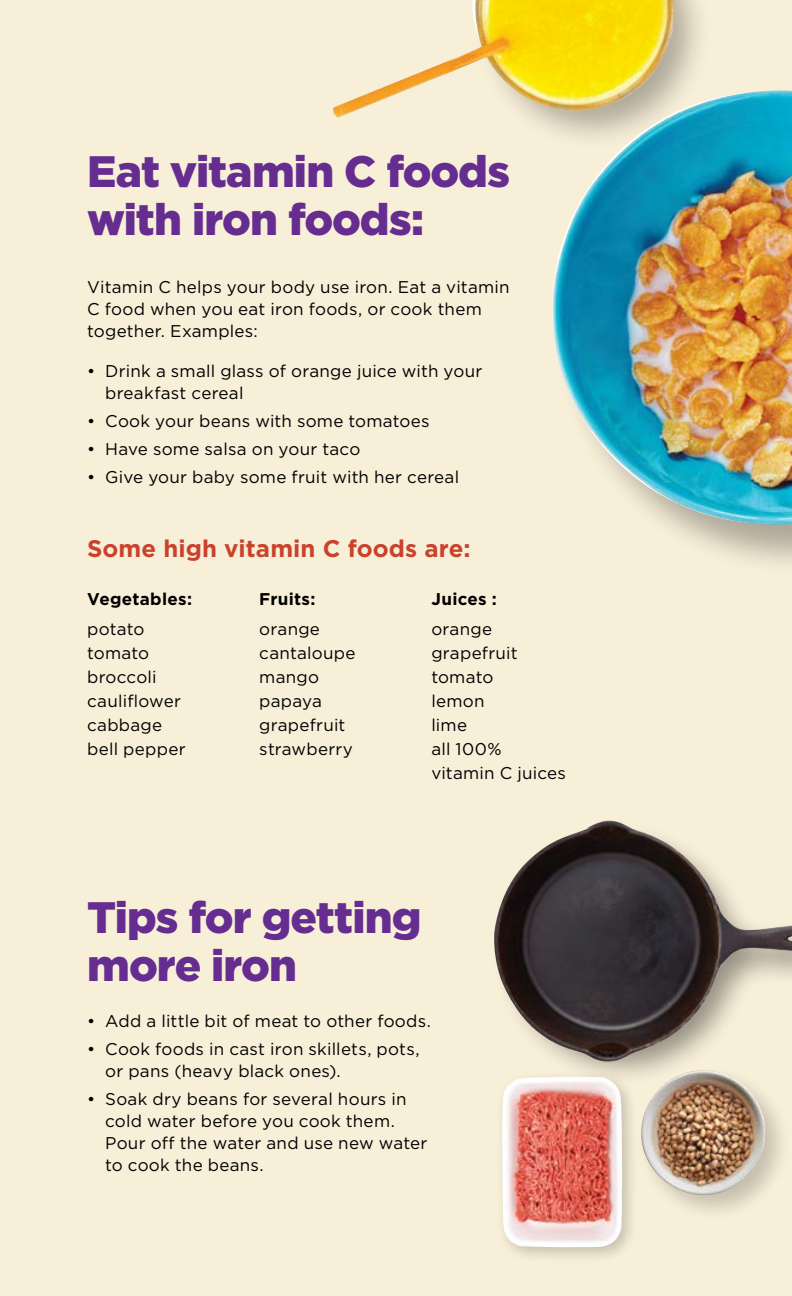
<style>
.page{position:relative;width:792px;height:1296px;background:#f8efd9}
.page>*{position:absolute;margin:0;border:0;box-sizing:border-box;transform-origin:0 0}
.t1{font:900 44px/48px "Gotham";letter-spacing:-.02em;color:#662d91}
.t2{font:700 24px "Gotham";letter-spacing:.005em;color:#ca422c}
.t3{font:17px/22px "Gotham";letter-spacing:.015em;color:#000}
.t4{font:700 17px "Gotham";letter-spacing:.015em;color:#000}
</style>
<div class="page">
<div style="left:473px;top:0;width:240px;height:151px;background:#000;opacity:.3"></div>
<img style="left:332px;top:0;width:343px;height:119px">
<div style="left:553px;top:92px;width:239px;height:485px;background:#000;opacity:.3"></div>
<svg style="left:528px;top:67px;width:264px;height:481px"></svg>
<img style="left:552px;top:90px;width:240px;height:437px">
<img style="left:494px;top:821px;width:298px;height:241px">
<div style="left:495px;top:1069px;width:144px;height:195px;background:#000;opacity:.2"></div>
<img style="left:502px;top:1077px;width:120px;height:170px">
<div style="left:635px;top:1065px;width:157px;height:157px;background:#000;opacity:.2"></div>
<img style="left:641px;top:1070px;width:125px;height:125px;border-radius:62px">
<h2 class="t1" style="left:87px;top:146px;width:424px">Eat vitamin C foods with iron foods:</h2>
<p class="t3" style="left:87px;top:275px;width:424px">Vitamin C helps your body use iron. Eat a vitamin<br>C food when you eat iron foods, or cook them together. Examples:</p>
<p class="t3" style="left:105px;top:359px;width:379px;text-indent:-18px">• Drink a small glass of orange juice with your breakfast cereal</p>
<p class="t3" style="left:87px;top:409px;width:344px">• Cook your beans with some tomatoes</p>
<p class="t3" style="left:87px;top:437px;width:275px">• Have some salsa on your taco</p>
<p class="t3" style="left:87px;top:465px;width:374px">• Give your baby some fruit with her cereal</p>
<h3 class="t2" style="left:87px;top:534px;width:385px">Some high vitamin C foods are:</h3>
<h4 class="t4" style="left:87px;top:589px;width:106px">Vegetables:</h4>
<p class="t3" style="left:87px;top:618px;width:59px">potato</p>
<p class="t3" style="left:87px;top:642px;width:63px">tomato</p>
<p class="t3" style="left:87px;top:666px;width:71px">broccoli</p>
<p class="t3" style="left:87px;top:690px;width:95px">cauliflower</p>
<p class="t3" style="left:87px;top:714px;width:77px">cabbage</p>
<p class="t3" style="left:87px;top:738px;width:100px">bell pepper</p>
<h4 class="t4" style="left:431px;top:589px;width:67px">Juices :</h4>
<p class="t3" style="left:431px;top:618px;width:62px">orange</p>
<p class="t3" style="left:431px;top:642px;width:88px">grapefruit</p>
<p class="t3" style="left:431px;top:666px;width:63px">tomato</p>
<p class="t3" style="left:431px;top:690px;width:55px">lemon</p>
<p class="t3" style="left:431px;top:714px;width:37px">lime</p>
<p class="t3" style="left:431px;top:737px;width:136px;line-height:24px">all 100% vitamin C juices</p>
<h4 class="t4" style="left:259px;top:589px;width:58px">Fruits:</h4>
<p class="t3" style="left:259px;top:618px;width:62px">orange</p>
<p class="t3" style="left:259px;top:642px;width:98px">cantaloupe</p>
<p class="t3" style="left:259px;top:666px;width:61px">mango</p>
<p class="t3" style="left:259px;top:690px;width:64px">papaya</p>
<p class="t3" style="left:259px;top:714px;width:88px">grapefruit</p>
<p class="t3" style="left:259px;top:738px;width:95px">strawberry</p>
<h2 class="t1" style="left:87px;top:892px;width:336px">Tips for getting more iron</h2>
<p class="t3" style="left:87px;top:1009px;width:345px">• Add a little bit of meat to other foods.</p>
<p class="t3" style="left:105px;top:1037px;width:316px;text-indent:-18px">• Cook foods in cast iron skillets, pots, or pans (heavy black ones).</p>
<p class="t3" style="left:105px;top:1087px;width:324px;text-indent:-18px">• Soak dry beans for several hours in cold water before you cook them.<br>Pour off the water and use new water to cook the beans.</p>
</div>
